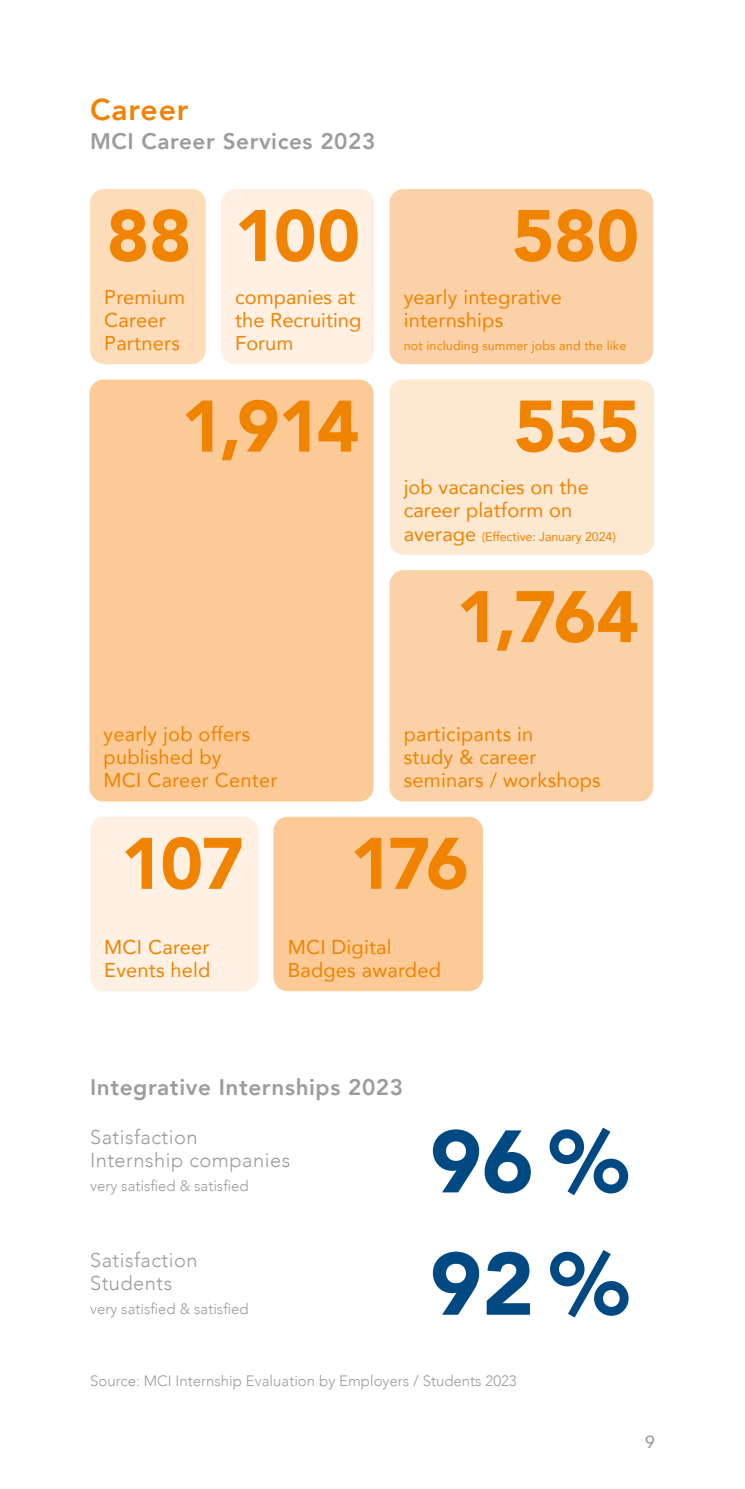
<style>
.page{position:relative;width:745px;height:1489px;background:#fff}
.page>*{position:absolute;margin:0;border:0;box-sizing:border-box;transform-origin:0 0}
.t1{font:900 87.5px "Avenir";color:#004982}
.t2{font:900 72px "Avenir";letter-spacing:-.015em;color:#f08300}
.Ü1_12pt{font:800 30px "Avenir";letter-spacing:.03em;color:#f08300}
.Ü2_9pt{font:800 22.5px "Avenir";letter-spacing:.025em;color:#9c9c9c}
.t3{font:20px/23.2px "Avenir";letter-spacing:.01em;color:#f08300}
.t4{font:300 20px "Avenir";letter-spacing:.025em;color:#9c9c9c}
.t5{font:500 17.5px "Avenir";color:#9c9c9c}
.t6{font:300 15px "Avenir";color:#9c9c9c}
.t7{font:12.5px "Avenir";letter-spacing:.01em;color:#f08300}
.t8{font:12.5px "Avenir";letter-spacing:-.01em;color:#f08300}
.s1{font-size:20px}
</style>
<div class="page">
<div style="left:90px;top:189px;width:116px;height:175px;background:#fddcba;border-radius:14px"></div>
<div style="left:221px;top:189px;width:153px;height:175px;background:#fef0e3;border-radius:14px"></div>
<div style="left:90px;top:816px;width:168px;height:175px;background:#fef0e3;border-radius:14px"></div>
<div style="left:273px;top:816px;width:209px;height:175px;background:#fbca97;border-radius:14px"></div>
<div style="left:89px;top:379px;width:284px;height:422px;background:#fbca97;border-radius:14px"></div>
<div style="left:389px;top:379px;width:264px;height:176px;background:#fde8d1;border-radius:14px"></div>
<div style="left:389px;top:189px;width:264px;height:175px;background:#fbd2a7;border-radius:14px"></div>
<div style="left:389px;top:570px;width:264px;height:231px;background:#fbd2a7;border-radius:14px"></div>
<p class="Ü1_12pt" style="left:90px;top:86px;width:100px">Career</p>
<p class="Ü2_9pt" style="left:90px;top:124px;width:286px">MCI Career Services 2023</p>
<p class="t2" style="left:107px;top:174px;width:86px">88</p>
<p class="t2" style="left:234px;top:174px;width:127px">100</p>
<p class="t3" style="left:235px;top:284px;width:127px">companies at the Recruiting<br>Forum</p>
<p class="t3" style="left:104px;top:284px;width:82px">Premium<br>Career<br>Partners</p>
<p class="t2" style="left:181px;top:365px;width:179px">1,914</p>
<p class="t2" style="left:511px;top:174px;width:128px">580</p>
<p class="t3" style="left:403px;top:284px;width:159px">yearly integrative</p>
<p class="t3" style="left:403px;top:308px;width:101px">internships</p>
<p class="t7" style="left:403px;top:336px;width:224px">not including summer jobs and the like</p>
<p class="t2" style="left:513px;top:365px;width:127px">555</p>
<p class="t3" style="left:403px;top:475px;width:187px">job vacancies on the</p>
<p class="t3" style="left:403px;top:498px;width:170px">career platform on</p>
<p class="t8" style="left:403px;top:526px;width:213px"><span class="s1">average</span> (Effective: January 2024)</p>
<p class="t2" style="left:456px;top:555px;width:184px">1,764</p>
<p class="t3" style="left:103px;top:721px;width:148px">yearly job offers</p>
<p class="t3" style="left:103px;top:745px;width:119px">published by</p>
<p class="t3" style="left:103px;top:768px;width:175px">MCI Career Center</p>
<p class="t3" style="left:403px;top:721px;width:131px">participants in</p>
<p class="t3" style="left:403px;top:745px;width:134px">study &amp; career</p>
<p class="t3" style="left:403px;top:768px;width:198px">seminars / workshops</p>
<p class="t2" style="left:121px;top:802px;width:125px">107</p>
<p class="t3" style="left:104px;top:934px;width:108px">MCI Career<br>Events held</p>
<p class="t2" style="left:350px;top:802px;width:120px">176</p>
<p class="t3" style="left:287px;top:934px;width:105px">MCI Digital</p>
<p class="t3" style="left:287px;top:957px;width:155px">Badges awarded</p>
<p class="Ü2_9pt" style="left:90px;top:1069px;width:314px">Integrative Internships 2023</p>
<p class="t4" style="left:90px;top:1125px;width:109px">Satisfaction</p>
<p class="t4" style="left:90px;top:1147px;width:201px">Internship companies</p>
<p class="t6" style="left:90px;top:1176px;width:160px">very satisfied &amp; satisfied</p>
<p class="t4" style="left:90px;top:1248px;width:109px">Satisfaction</p>
<p class="t4" style="left:90px;top:1270px;width:84px">Students</p>
<p class="t6" style="left:90px;top:1299px;width:160px">very satisfied &amp; satisfied</p>
<p class="t1" style="left:429px;top:1086px;width:200px">96%</p>
<p class="t1" style="left:429px;top:1209px;width:200px">92%</p>
<p class="t6" style="left:90px;top:1371px;width:428px">Source: MCI Internship Evaluation by Employers / Students 2023</p>
<p class="t5" style="left:644px;top:1426px;width:11px">9</p>
</div>
